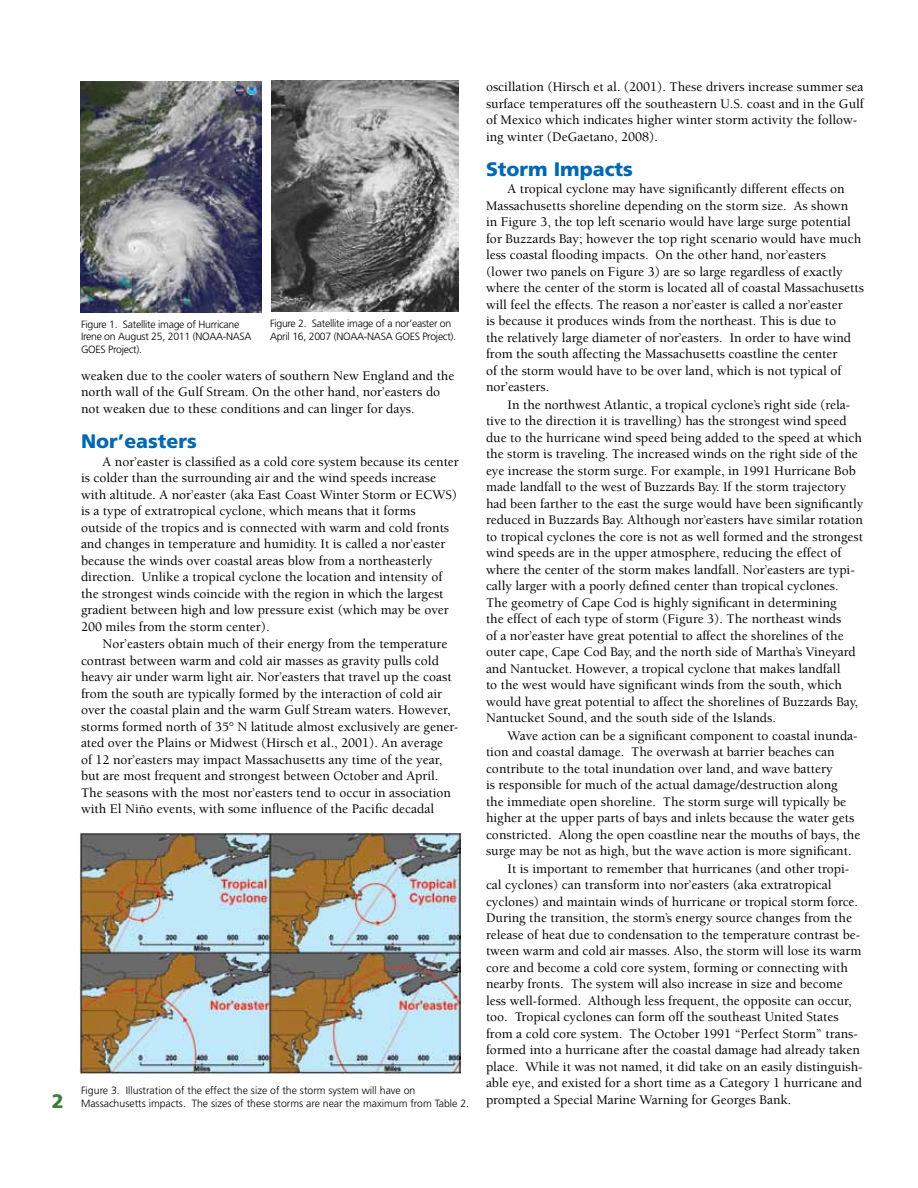
<style>
.page{position:relative;width:918px;height:1188px;background:#fff}
.page>*{position:absolute;margin:0;border:0;box-sizing:border-box;transform-origin:0 0}
.t1{font:900 19.5px "Frutiger";color:#0067b1}
.t2{font:900 19.5px "Frutiger";color:#378038}
.t3{font:500 13.5px/16.5px "Berkeley";color:#000}
.t4{font:300 10.5px/12.6px "Frutiger";letter-spacing:-.025em;color:#000}
.t5{font:300 10.5px/12.6px "Frutiger";color:#000}
</style>
<div class="page">
<img style="left:79px;top:832px;width:381px;height:241px">
<img style="left:81px;top:81px;width:181px;height:231px">
<img style="left:272px;top:81px;width:187px;height:231px">
<p class="t3" style="left:486px;top:79px;width:379px">oscillation (Hirsch et al. (2001). These drivers increase summer sea surface temperatures off the southeastern U.S. coast and in the Gulf of Mexico which indicates higher winter storm activity the follow&shy;ing winter (DeGaetano, 2008).</p>
<h1 class="t1" style="left:486px;top:157px;width:148px">Storm Impacts</h1>
<p class="t3" style="left:486px;top:181px;width:380px;text-indent:22px">A tropical cyclone may have significantly different effects on Massachusetts shoreline depending on the storm size. As shown<br>in Figure 3, the top left scenario would have large surge potential for Buzzards Bay; however the top right scenario would have much less coastal flooding impacts. On the other hand, nor’easters (lower two panels on Figure 3) are so large regardless of exactly where the center of the storm is located all of coastal Massachusetts will feel the effects. The reason a nor’easter is called a nor’easter<br>is because it produces winds from the northeast. This is due to<br>the relatively large diameter of nor’easters. In order to have wind from the south affecting the Massachusetts coastline the center<br>of the storm would have to be over land, which is not typical of nor’easters.</p>
<p class="t3" style="left:486px;top:397px;width:379px;text-indent:22px">In the northwest Atlantic, a tropical cyclone’s right side (rela&shy;tive to the direction it is travelling) has the strongest wind speed due to the hurricane wind speed being added to the speed at which the storm is traveling. The increased winds on the right side of the eye increase the storm surge. For example, in 1991 Hurricane Bob made landfall to the west of Buzzards Bay. If the storm trajectory had been farther to the east the surge would have been significantly reduced in Buzzards Bay. Although nor’easters have similar rotation to tropical cyclones the core is not as well formed and the strongest wind speeds are in the upper atmosphere, reducing the effect of where the center of the storm makes landfall. Nor’easters are typi&shy;cally larger with a poorly defined center than tropical cyclones.<br>The geometry of Cape Cod is highly significant in determining<br>the effect of each type of storm (Figure 3). The northeast winds<br>of a nor’easter have great potential to affect the shorelines of the outer cape, Cape Cod Bay, and the north side of Martha’s Vineyard and Nantucket. However, a tropical cyclone that makes landfall<br>to the west would have significant winds from the south, which would have great potential to affect the shorelines of Buzzards Bay, Nantucket Sound, and the south side of the Islands.</p>
<p class="t3" style="left:508px;top:728px;width:352px">Wave action can be a significant component to coastal inunda-</p>
<p class="t3" style="left:486px;top:744px;width:350px">tion and coastal damage. The overwash at barrier beaches can</p>
<p class="t3" style="left:486px;top:761px;width:348px">contribute to the total inundation over land, and wave battery</p>
<p class="t3" style="left:486px;top:777px;width:353px">is responsible for much of the actual damage/destruction along</p>
<p class="t3" style="left:486px;top:794px;width:362px">the immediate open shoreline. The storm surge will typically be</p>
<p class="t3" style="left:486px;top:810px;width:370px">higher at the upper parts of bays and inlets because the water gets</p>
<p class="t3" style="left:486px;top:827px;width:376px">constricted. Along the open coastline near the mouths of bays, the</p>
<p class="t3" style="left:486px;top:843px;width:367px">surge may be not as high, but the wave action is more significant.</p>
<p class="t3" style="left:508px;top:861px;width:343px">It is important to remember that hurricanes (and other tropi-</p>
<p class="t3" style="left:486px;top:877px;width:347px">cal cyclones) can transform into nor’easters (aka extratropical</p>
<p class="t3" style="left:486px;top:894px;width:374px">cyclones) and maintain winds of hurricane or tropical storm force.</p>
<p class="t3" style="left:486px;top:910px;width:368px">During the transition, the storm’s energy source changes from the</p>
<p class="t3" style="left:486px;top:927px;width:376px">release of heat due to condensation to the temperature contrast be-</p>
<p class="t3" style="left:486px;top:943px;width:377px">tween warm and cold air masses. Also, the storm will lose its warm</p>
<p class="t3" style="left:486px;top:960px;width:363px">core and become a cold core system, forming or connecting with</p>
<p class="t3" style="left:486px;top:976px;width:358px">nearby fronts. The system will also increase in size and become</p>
<p class="t3" style="left:486px;top:993px;width:367px">less well-formed. Although less frequent, the opposite can occur,</p>
<p class="t3" style="left:486px;top:1009px;width:354px">too. Tropical cyclones can form off the southeast United States</p>
<p class="t3" style="left:486px;top:1026px;width:373px">from a cold core system. The October 1991 “Perfect Storm” trans-</p>
<p class="t3" style="left:486px;top:1042px;width:375px">formed into a hurricane after the coastal damage had already taken</p>
<p class="t3" style="left:486px;top:1059px;width:378px">place. While it was not named, it did take on an easily distinguish-</p>
<p class="t3" style="left:486px;top:1075px;width:378px">able eye, and existed for a short time as a Category 1 hurricane and</p>
<p class="t4" style="left:270px;top:318px;width:188px">Figure 2. Satellite image of a nor’easter on<br>April 16, 2007 (NOAA-NASA GOES Project).</p>
<p class="t4" style="left:81px;top:318px;width:172px">Figure 1. Satellite image of Hurricane<br>Irene on August 25, 2011 (NOAA-NASA<br>GOES Project).</p>
<p class="t3" style="left:81px;top:368px;width:375px">weaken due to the cooler waters of southern New England and the north wall of the Gulf Stream. On the other hand, nor’easters do not weaken due to these conditions and can linger for days.</p>
<h1 class="t1" style="left:81px;top:430px;width:117px">Nor’easters</h1>
<p class="t3" style="left:81px;top:453px;width:379px;text-indent:22px">A nor’easter is classified as a cold core system because its center is colder than the surrounding air and the wind speeds increase with altitude. A nor’easter (aka East Coast Winter Storm or ECWS) is a type of extratropical cyclone, which means that it forms outside of the tropics and is connected with warm and cold fronts and changes in temperature and humidity. It is called a nor’easter because the winds over coastal areas blow from a northeasterly direction. Unlike a tropical cyclone the location and intensity of the strongest winds coincide with the region in which the largest gradient between high and low pressure exist (which may be over 200 miles from the storm center).</p>
<p class="t3" style="left:81px;top:636px;width:379px;text-indent:22px">Nor’easters obtain much of their energy from the temperature contrast between warm and cold air masses as gravity pulls cold heavy air under warm light air. Nor’easters that travel up the coast from the south are typically formed by the interaction of cold air over the coastal plain and the warm Gulf Stream waters. However, storms formed north of 35° N latitude almost exclusively are gener&shy;ated over the Plains or Midwest (Hirsch et al., 2001). An average<br>of 12 nor’easters may impact Massachusetts any time of the year, but are most frequent and strongest between October and April.<br>The seasons with the most nor’easters tend to occur in association with El Niño events, with some influence of the Pacific decadal</p>
<p class="t5" style="left:81px;top:1085px;width:390px">Figure 3. Illustration of the effect the size of the storm system will have on<br>Massachusetts impacts. The sizes of these storms are near the maximum from Table 2.</p>
<h1 class="t2" style="left:52px;top:1089px;width:13px">2</h1>
<p class="t3" style="left:486px;top:1092px;width:307px">prompted a Special Marine Warning for Georges Bank.</p>
</div>
